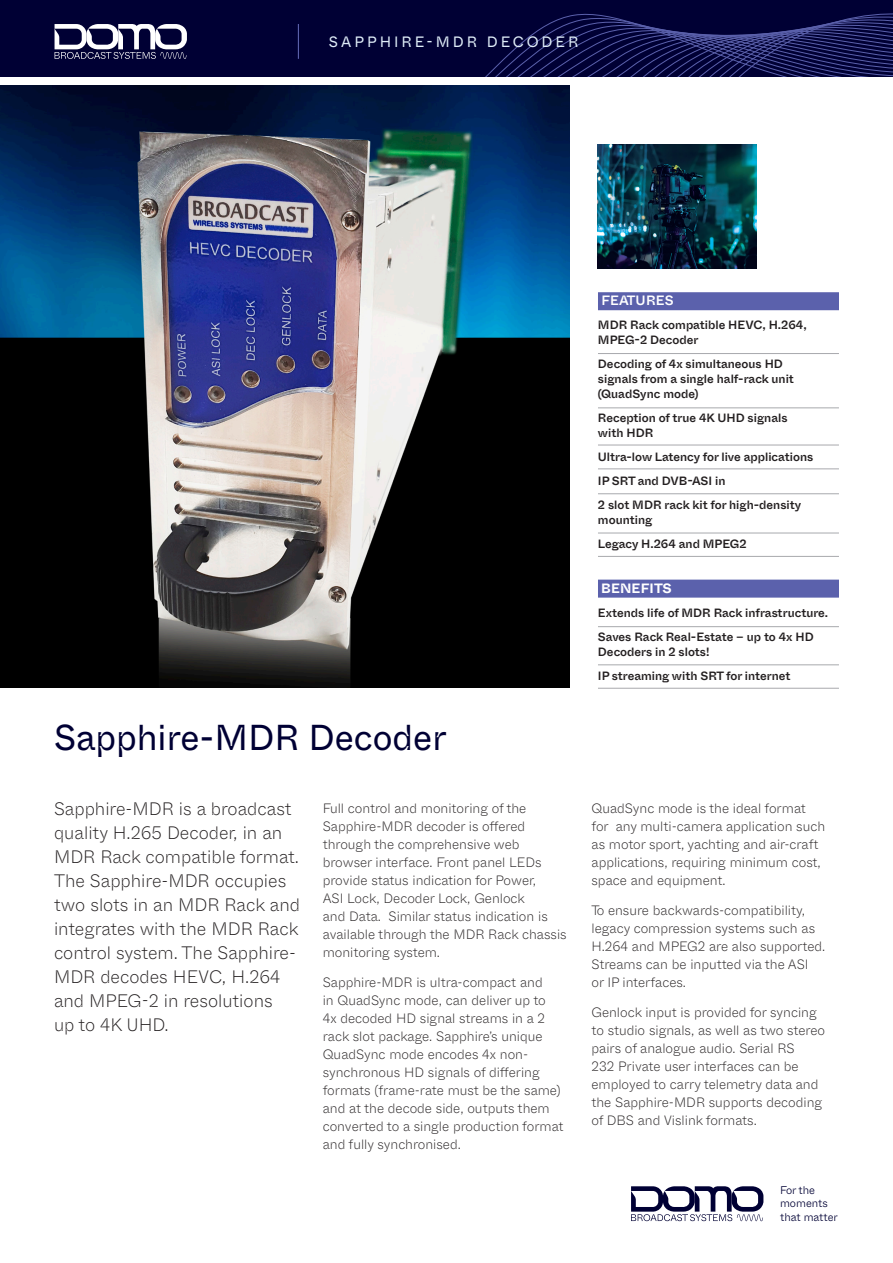
<style>
.page{position:relative;width:893px;height:1263px;background:#fff}
.page>*{position:absolute;margin:0;border:0;box-sizing:border-box;transform-origin:0 0}
.t1{font:36px "Whyte Inktrap";color:#000034}
.t2{font:200 18px/24px "Whyte Inktrap";color:#231f20}
.t3{font:15px "Whyte Inktrap";letter-spacing:.2em;color:#dfedf8}
.t4{font:200 13.5px/18px "Whyte Inktrap";color:#231f20}
.t5{font:500 13.5px "Whyte Inktrap";letter-spacing:.01em;color:#fff}
.t6{font:700 13.5px "Whyte Inktrap";letter-spacing:.01em;color:#fff}
.t7{font:500 12px/15px "Whyte Inktrap";color:#231f20}
.t8{font:300 11.1px "Whyte Inktrap";color:#000034}
</style>
<div class="page">
<img style="left:0;top:85px;width:569px;height:603px">
<div style="left:598px;top:580px;width:241px;height:18px;background:#5b61ac"></div>
<hr style="left:598px;top:353px;width:241px;height:1px;background:#a8a9ad">
<hr style="left:598px;top:407px;width:241px;height:1px;background:#a8a9ad">
<hr style="left:598px;top:468px;width:241px;height:1px;background:#a8a9ad">
<hr style="left:598px;top:493px;width:241px;height:1px;background:#a8a9ad">
<hr style="left:598px;top:533px;width:241px;height:1px;background:#a8a9ad">
<div style="left:598px;top:292px;width:241px;height:18px;background:#5b61ac"></div>
<hr style="left:598px;top:445px;width:241px;height:1px;background:#a8a9ad">
<img style="left:598px;top:145px;width:159px;height:124px">
<hr style="left:598px;top:626px;width:241px;height:1px;background:#a8a9ad">
<hr style="left:598px;top:664px;width:241px;height:1px;background:#a8a9ad">
<div style="left:0;top:0;width:893px;height:76px;background:#000034"></div>
<hr style="left:298px;top:24px;width:1px;height:35px;background:#5b61ac">
<svg style="left:55px;top:24px;width:132px;height:35px"></svg>
<svg style="left:486px;top:13px;width:407px;height:63px"></svg>
<hr style="left:598px;top:556px;width:241px;height:1px;background:#a8a9ad">
<hr style="left:598px;top:688px;width:241px;height:1px;background:#a8a9ad">
<svg style="left:631px;top:1186px;width:132px;height:35px"></svg>
<p class="t3" style="left:329px;top:30px;width:251px">SAPPHIRE-MDR DECODER</p>
<p class="t1" style="left:54px;top:709px;width:394px">Sapphire-MDR Decoder</p>
<p class="t2" style="left:54px;top:796px;width:247px">Sapphire-MDR is a broadcast quality H.265 Decoder, in an<br>MDR Rack compatible format.<br>The Sapphire-MDR occupies two slots in an MDR Rack and integrates with the MDR Rack control system. The Sapphire-<br>MDR decodes HEVC, H.264 and MPEG-2 in resolutions<br>up to 4K UHD.</p>
<p class="t4" style="left:323px;top:799px;width:245px">Full control and monitoring of the Sapphire-MDR decoder is offered through the comprehensive web browser interface. Front panel LEDs provide status indication for Power,<br>ASI Lock, Decoder Lock, Genlock<br>and Data. Similar status indication is available through the MDR Rack chassis monitoring system.</p>
<p class="t4" style="left:323px;top:973px;width:242px">Sapphire-MDR is ultra-compact and<br>in QuadSync mode, can deliver up to<br>4x decoded HD signal streams in a 2 rack slot package. Sapphire’s unique QuadSync mode encodes 4x non&shy;synchronous HD signals of differing formats (frame-rate must be the same) and at the decode side, outputs them converted to a single production format and fully synchronised.</p>
<p class="t5" style="left:601px;top:290px;width:74px">FEATURES</p>
<p class="t7" style="left:598px;top:317px;width:210px">MDR Rack compatible HEVC, H.264,<br>MPEG-2 Decoder</p>
<p class="t7" style="left:598px;top:356px;width:197px">Decoding of 4x simultaneous HD signals from a single half-rack unit (QuadSync mode)</p>
<p class="t7" style="left:598px;top:410px;width:191px">Reception of true 4K UHD signals with HDR</p>
<p class="t7" style="left:598px;top:449px;width:217px">Ultra-low Latency for live applications</p>
<p class="t7" style="left:598px;top:473px;width:129px">IP SRT and DVB-ASI in</p>
<p class="t7" style="left:598px;top:497px;width:205px">2 slot MDR rack kit for high-density mounting</p>
<p class="t7" style="left:598px;top:536px;width:150px">Legacy H.264 and MPEG2</p>
<p class="t6" style="left:601px;top:578px;width:72px">BENEFITS</p>
<p class="t7" style="left:598px;top:605px;width:232px">Extends life of MDR Rack infrastructure.</p>
<p class="t7" style="left:598px;top:629px;width:217px">Saves Rack Real-Estate – up to 4x HD<br>Decoders in 2 slots!</p>
<p class="t7" style="left:598px;top:668px;width:194px">IP streaming with SRT for internet</p>
<p class="t4" style="left:591px;top:799px;width:235px">QuadSync mode is the ideal format for any multi-camera application such as motor sport, yachting and air-craft applications, requiring minimum cost, space and equipment.</p>
<p class="t4" style="left:591px;top:901px;width:235px">To ensure backwards-compatibility, legacy compression systems such as<br>H.264 and MPEG2 are also supported.<br>Streams can be inputted via the ASI<br>or IP interfaces.</p>
<p class="t4" style="left:591px;top:1003px;width:235px">Genlock input is provided for syncing to studio signals, as well as two stereo pairs of analogue audio. Serial RS<br>232 Private user interfaces can be employed to carry telemetry data and the Sapphire-MDR supports decoding of DBS and Vislink formats.</p>
<p class="t8" style="left:780px;top:1182px;width:36px">For the</p>
<p class="t8" style="left:780px;top:1195px;width:49px">moments</p>
<p class="t8" style="left:780px;top:1208px;width:59px">that matter</p>
</div>
